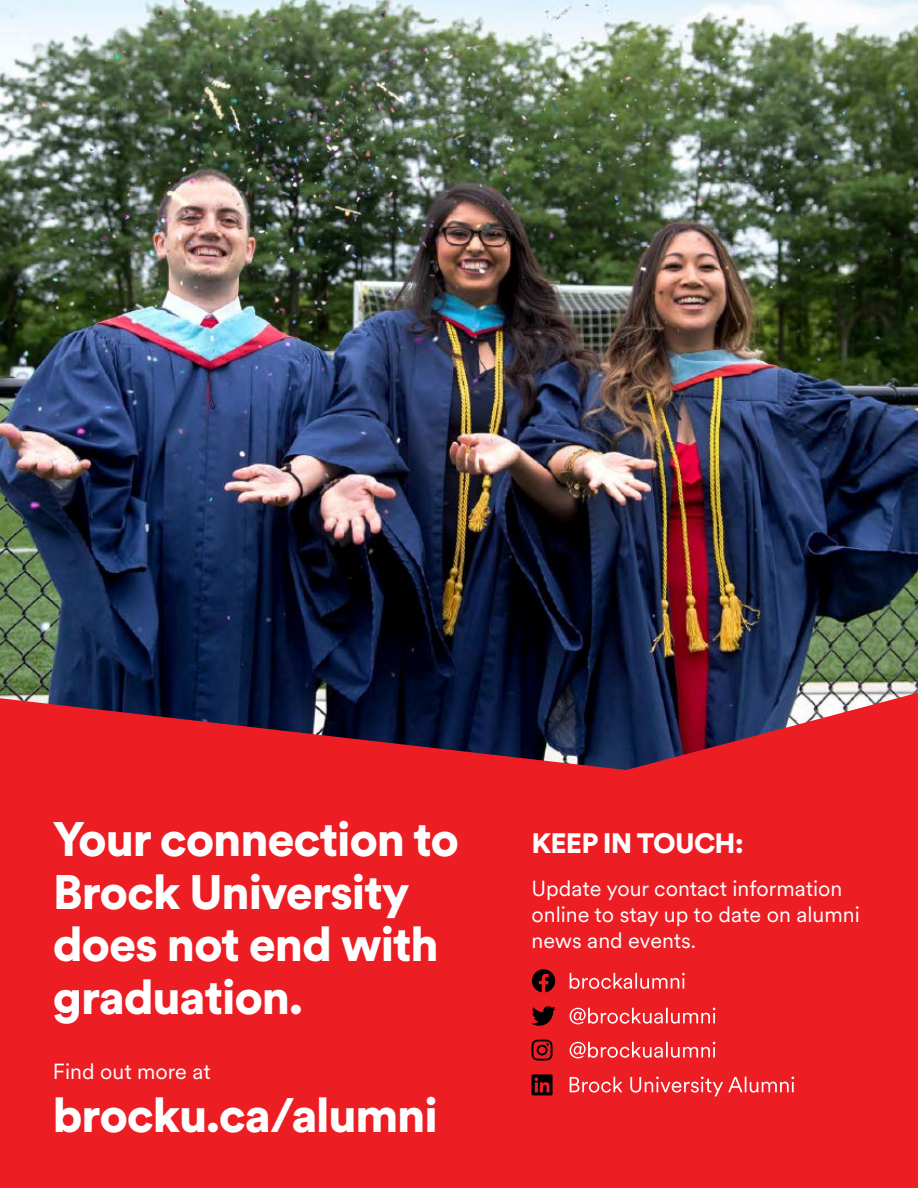
<style>
.page{position:relative;width:918px;height:1188px;background:#fff}
.page>*{position:absolute;margin:0;border:0;box-sizing:border-box;transform-origin:0 0}
.t1{font:900 47.85px/52.5px "Circular XX";letter-spacing:-.025em;color:#fff}
.t2{font:900 27.75px "Circular XX";letter-spacing:-.025em;color:#fff}
.t3{font:21.6px/26px "Circular XX";color:#fff}
</style>
<div class="page">
<img style="left:0;top:0;width:918px;height:693px">
<div style="left:0;top:804px;width:918px;height:384px;background:#ed1d24"></div>
<svg style="left:0;top:698px;width:918px;height:327px"></svg>
<svg style="left:532px;top:969px;width:23px;height:23px"></svg>
<svg style="left:532px;top:1006px;width:24px;height:20px"></svg>
<svg style="left:532px;top:1040px;width:21px;height:21px"></svg>
<svg style="left:532px;top:1074px;width:21px;height:21px"></svg>
<svg style="left:570px;top:973px;width:115px;height:16px"></svg>
<svg style="left:570px;top:1008px;width:145px;height:16px"></svg>
<svg style="left:570px;top:1042px;width:145px;height:16px"></svg>
<svg style="left:570px;top:1077px;width:224px;height:19px"></svg>
<h1 class="t1" style="left:53px;top:811px;width:408px">Your connection to<br>Brock University does not end with graduation.</h1>
<p class="t3" style="left:53px;top:1057px;width:159px">Find out more at</p>
<h1 class="t1" style="left:53px;top:1087px;width:386px">brocku.ca/alumni</h1>
<p class="t2" style="left:532px;top:824px;width:214px">KEEP IN TOUCH:</p>
<p class="t3" style="left:532px;top:875px;width:330px">Update your contact information online to stay up to date on alumni news and events.</p>
</div>
